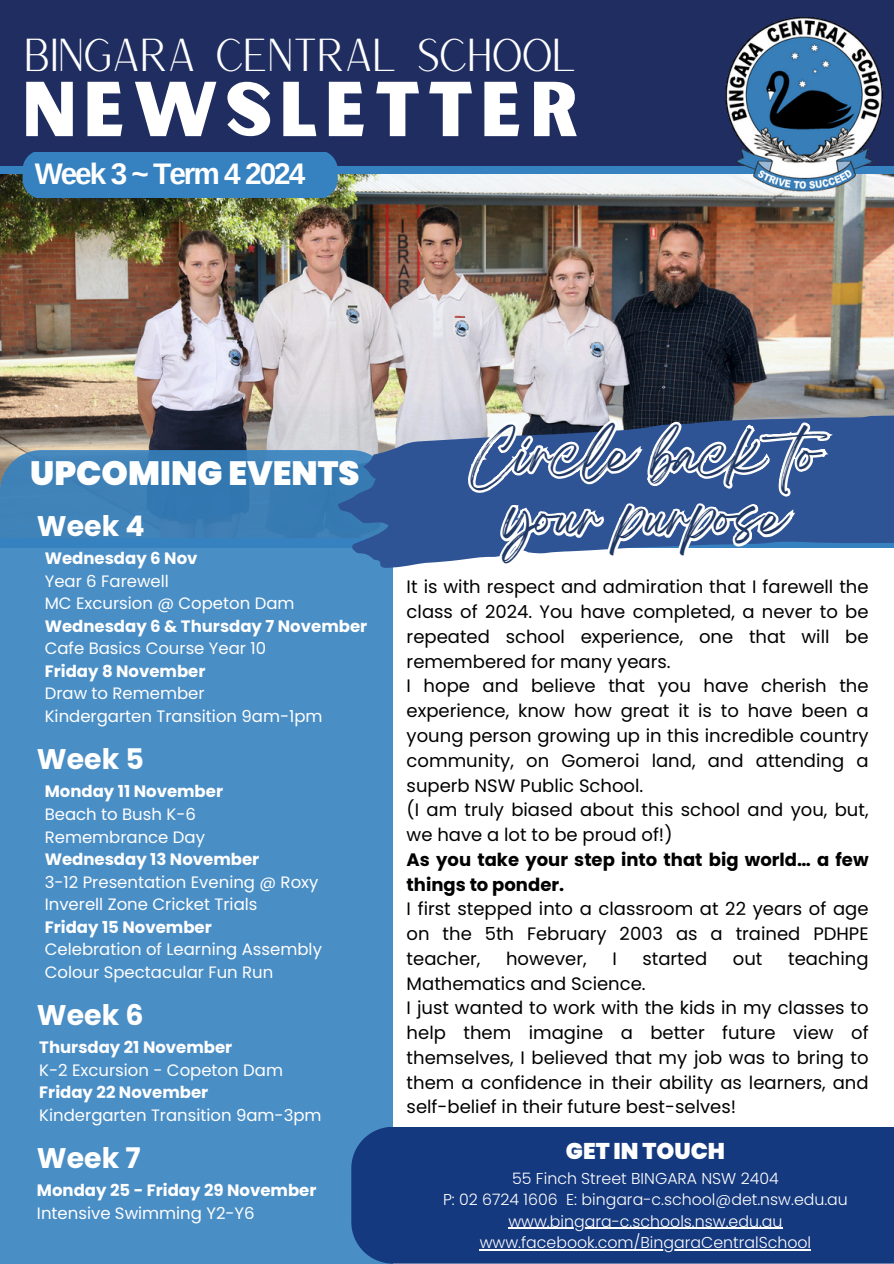
<style>
.page{position:relative;width:894px;height:1264px;background:#fff}
.page>*{position:absolute;margin:0;border:0;box-sizing:border-box;transform-origin:0 0}
.t1{font:74.1px "Sunborn Sans One";letter-spacing:.1em;color:#fff}
.t2{font:46.5px/63.4px "Breathing";color:#203864}
.t3{font:45px "Versailles";letter-spacing:-.09em;color:#fff}
.t4{font:900 33.6px "Poppins";color:#fff}
.t5{font:700 29.7px "Arimo";letter-spacing:-.065em;color:#fff}
.t6{font:700 28.35px "Poppins";color:#fff}
.t7{font:900 22.65px "Poppins";color:#fff}
.t8{font:18px/24.8px "Poppins";color:#000}
.t9{font:16.5px/22.5px "Poppins";color:#fff}
.t10{font:700 16.5px/22.5px "Poppins";color:#fff}
.t11{font:300 15.75px "Poppins";color:#fff}
.s1{font-weight:700}
.s2{font-weight:400}
</style>
<div class="page">
<div style="left:0;top:0;width:893px;height:166px;background:#202d60"></div>
<div style="left:0;top:166px;width:893px;height:9px;background:#3682c0"></div>
<img style="left:0;top:174px;width:892px;height:276px">
<img style="left:724px;top:17px;width:159px;height:175px">
<div style="left:23px;top:152px;width:314px;height:45px;background:#3682c0"></div>
<svg style="left:0;top:450px;width:393px;height:813px;background:#488cc4"></svg>
<div style="left:351px;top:1126px;width:542px;height:137px;background:#15397f"></div>
<hr style="left:508px;top:1227px;width:274px;height:1px;background:#fff">
<hr style="left:479px;top:1248px;width:332px;height:2px;background:#fff">
<svg style="left:338px;top:414px;width:555px;height:154px;background:#5375a9"></svg>
<svg style="left:434px;top:376px;width:398px;height:192px;background:#6f86ae"></svg>
<svg style="left:461px;top:349px;width:335px;height:219px"></svg>
<h5 class="t3" style="left:22px;top:26px;width:557px">BINGARA CENTRAL SCHOOL</h5>
<p class="t1" style="left:22px;top:62px;width:558px">NEWSLETTER</p>
<p class="t5" style="left:35px;top:157px;width:272px">Week 3 ~ Term 4 2024</p>
<p class="t4" style="left:30px;top:450px;width:330px">UPCOMING EVENTS</p>
<p class="t6" style="left:37px;top:506px;width:109px">Week 4</p>
<h5 class="t9" style="left:45px;top:547px;width:324px"><span class="s1">Wednesday 6 Nov<br></span>Year 6 Farewell<br>MC Excursion @ Copeton Dam<br><span class="s1">Wednesday 6 &amp; Thursday 7 November<br></span>Cafe Basics Course Year 10<br><span class="s1">Friday 8 November<br></span>Draw to Remember<br>Kindergarten Transition 9am-1pm</h5>
<p class="t6" style="left:37px;top:739px;width:108px">Week 5</p>
<h5 class="t9" style="left:45px;top:780px;width:278px"><span class="s1">Monday 11 November<br></span>Beach to Bush K-6<br>Remembrance Day<br><span class="s1">Wednesday 13 November<br></span>3-12 Presentation Evening @ Roxy<br>Inverell Zone Cricket Trials<br><span class="s1">Friday 15 November<br></span>Celebration of Learning Assembly<br>Colour Spectacular Fun Run</h5>
<h5 class="t6" style="left:37px;top:995px;width:108px">Week 6</h5>
<p class="t9" style="left:39px;top:1036px;width:284px"><span class="s1">Thursday 21 November<br></span>K-2 Excursion - Copeton Dam<br><span class="s1">Friday 22 November<br></span>Kindergarten Transition 9am-3pm</p>
<p class="t6" style="left:37px;top:1138px;width:105px">Week 7</p>
<p class="t10" style="left:37px;top:1178px;width:281px">Monday 25 - Friday 29 November<br><span class="s2">Intensive Swimming Y2-Y6</span></p>
<p class="t2" style="left:505px;top:436px;width:345px;text-indent:-34px">Circle back to your purpose</p>
<h5 class="t8" style="left:406px;top:574px;width:463px">It is with respect and admiration that I farewell the class of 2024. You have completed, a never to be repeated school experience, one that will be remembered for many years.<br>I hope and believe that you have cherish the experience, know how great it is to have been a young person growing up in this incredible country community, on Gomeroi land, and attending a superb NSW Public School.<br>(I am truly biased about this school and you, but, we have a lot to be proud of!)<br><span class="s1">As you take your step into that big world… a few things to ponder.<br></span>I first stepped into a classroom at 22 years of age on the 5th February 2003 as a trained PDHPE teacher,</h5>
<h5 class="t8" style="left:506px;top:946px;width:82px">however,</h5>
<h5 class="t8" style="left:612px;top:946px;width:6px">I</h5>
<h5 class="t8" style="left:642px;top:946px;width:66px">started</h5>
<h5 class="t8" style="left:732px;top:946px;width:31px">out</h5>
<h5 class="t8" style="left:787px;top:946px;width:82px">teaching</h5>
<h5 class="t8" style="left:406px;top:970px;width:463px">Mathematics and Science.<br>I just wanted to work with the kids in my classes to help them imagine a better future view of themselves, I believed that my job was to bring to them a confidence in their ability as learners, and self-belief in their future best-selves!</h5>
<h4 class="t7" style="left:565px;top:1135px;width:160px">GET IN TOUCH</h4>
<p class="t11" style="left:512px;top:1167px;width:268px">55 Finch Street BINGARA NSW 2404</p>
<p class="t11" style="left:443px;top:1188px;width:406px">P: 02 6724 1606 E: bingara-c.school@det.nsw.edu.au</p>
<h2 class="t11" style="left:508px;top:1209px;width:275px">www.bingara-c.schools.nsw.edu.au</h2>
<h3 class="t11" style="left:479px;top:1231px;width:333px">www.facebook.com/BingaraCentralSchool</h3>
</div>
